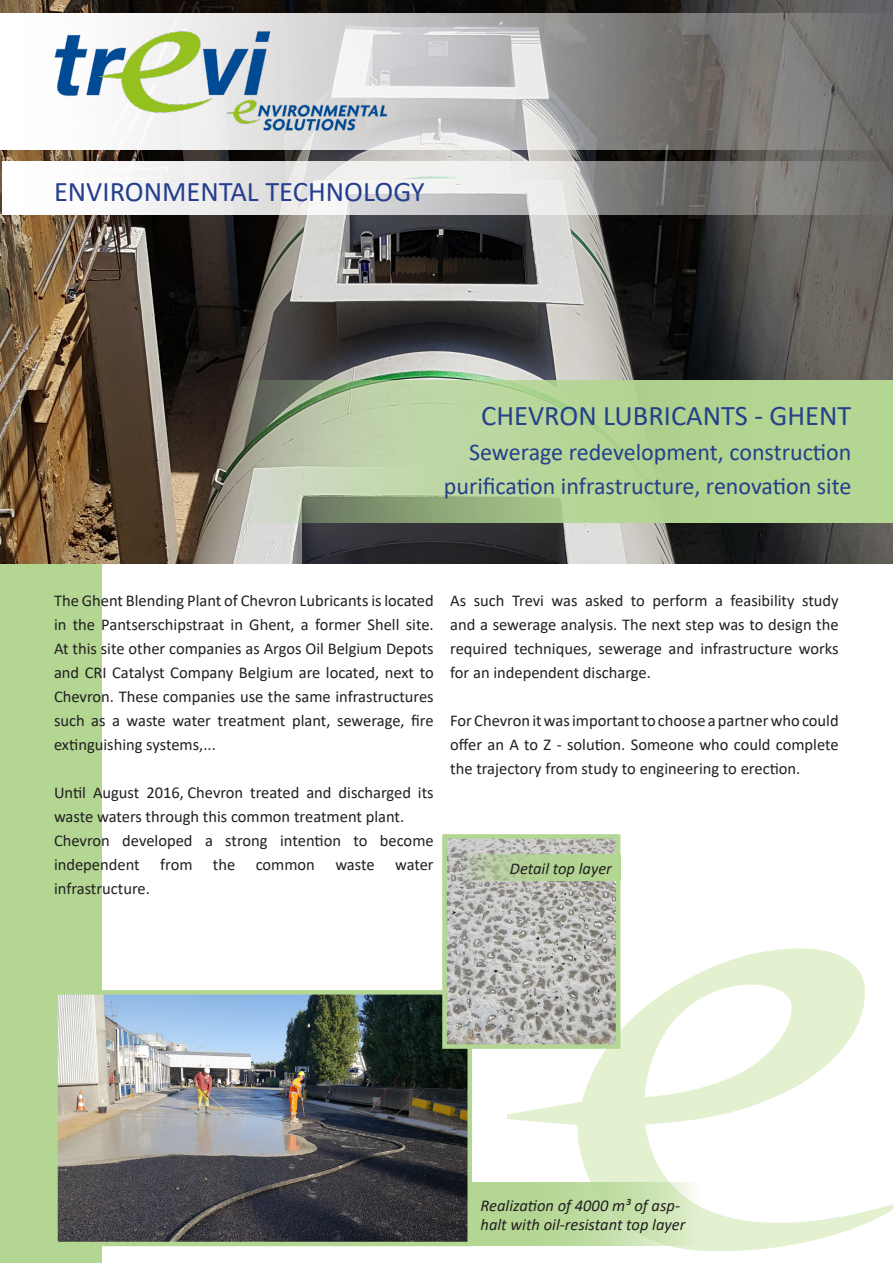
<style>
.page{position:relative;width:893px;height:1263px;background:#fff}
.page>*{position:absolute;margin:0;border:0;box-sizing:border-box;transform-origin:0 0}
.t1{font:28.5px "Calibri";color:#253f8e}
.t2{font:28.5px "Calibri";color:#24418a}
.t3{font:24px/34.5px "Calibri";color:#24418a;text-align:right}
.t4{font:16.5px/24px "Calibri";color:#231f20;text-align:justify}
.t5{font:italic 16.5px/19.8px "Calibri";color:#231f20}
</style>
<div class="page">
<svg style="left:507px;top:948px;width:386px;height:303px"></svg>
<div style="left:0;top:0;width:102px;height:1263px;background:#b3d692"></div>
<img style="left:0;top:0;width:893px;height:563px">
<svg style="left:220px;top:381px;width:673px;height:142px;background:#aec894"></svg>
<svg style="left:0;top:13px;width:893px;height:136px;background:#a1a09f"></svg>
<img style="left:31px;top:24px;width:379px;height:114px">
<svg style="left:2px;top:162px;width:891px;height:53px"></svg>
<img style="left:58px;top:995px;width:409px;height:246px">
<div style="left:53px;top:990px;width:419px;height:256px;border:4px solid #b3d692"></div>
<img style="left:447px;top:839px;width:168px;height:205px">
<div style="left:442px;top:834px;width:178px;height:215px;border:4px solid #b3d692"></div>
<div style="left:472px;top:1182px;width:226px;height:64px;background:linear-gradient(to right,#a9d185,#d8eac4)"></div>
<svg style="left:459px;top:854px;width:161px;height:27px;background:#b2cc98"></svg>
<h1 class="t1" style="left:54px;top:171px;width:372px">ENVIRONMENTAL TECHNOLOGY</h1>
<h1 class="t2" style="left:481px;top:396px;width:372px">CHEVRON LUBRICANTS - GHENT</h1>
<h2 class="t3" style="left:444px;top:434px;width:409px">Sewerage redevelopment, construction purification infrastructure, renovation site</h2>
<p class="t4" style="left:54px;top:588px;width:381px">The Ghent Blending Plant of Chevron Lubricants is located in the Pantserschipstraat in Ghent, a former Shell site.<br>At this site other companies as Argos Oil Belgium Depots and CRI Catalyst Company Belgium are located, next to Chevron. These companies use the same infrastructures such as a waste water treatment plant, sewerage, fire extinguishing systems,...</p>
<p class="t4" style="left:54px;top:780px;width:381px;text-align:left">Until August 2016, Chevron treated and discharged its waste waters through this common treatment plant.<br>Chevron developed a strong intention to become independent from the common waste water infrastructure.</p>
<p class="t4" style="left:450px;top:588px;width:390px">As such Trevi was asked to perform a feasibility study and a sewerage analysis. The next step was to design the required techniques, sewerage and infrastructure works for an independent discharge.</p>
<p class="t4" style="left:450px;top:708px;width:390px">For Chevron it was important to choose a partner who could offer an A to Z - solution. Someone who could complete the trajectory from study to engineering to erection.</p>
<p class="t5" style="left:510px;top:858px;width:104px">Detail top layer</p>
<p class="t5" style="left:480px;top:1194px;width:206px">Realization of 4000 m³ of asp&shy;halt with oil-resistant top layer</p>
</div>
